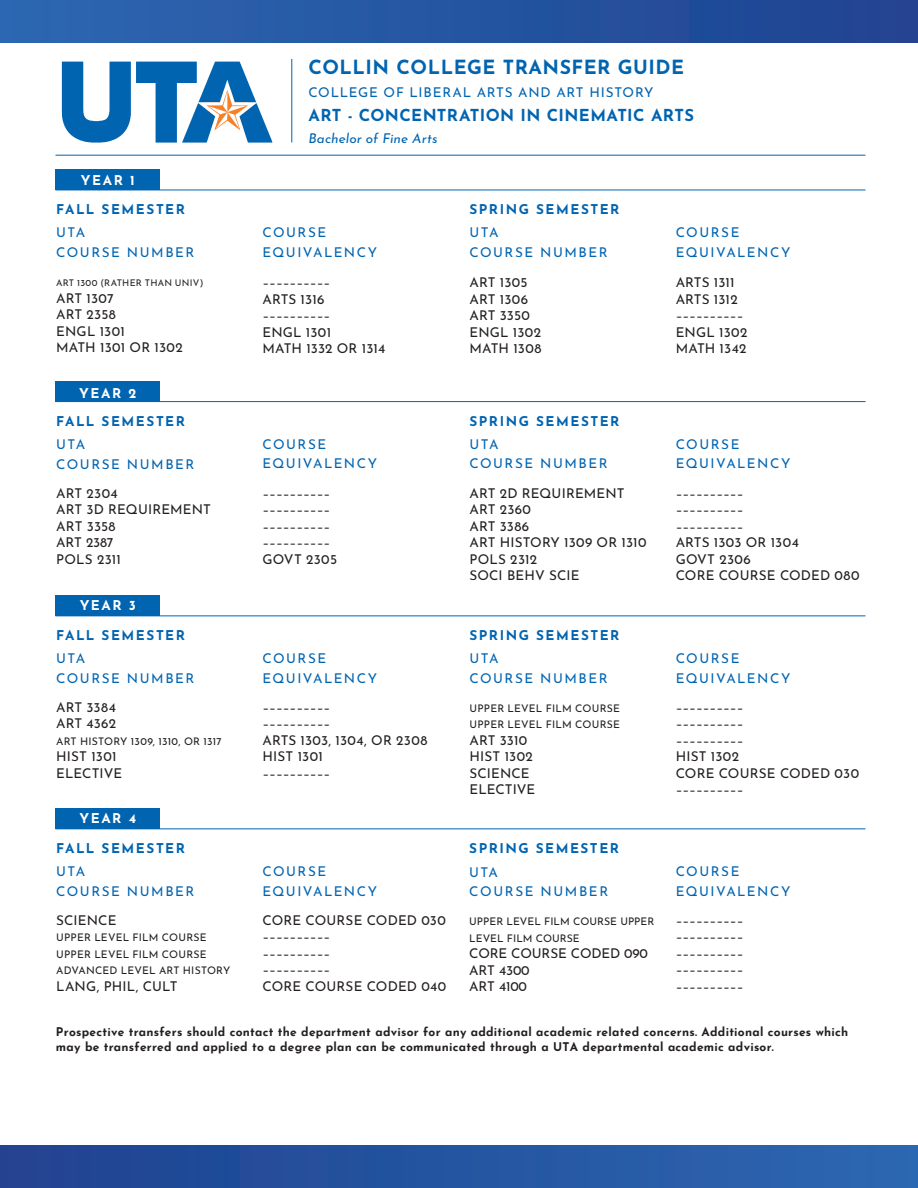
<style>
.page{position:relative;width:918px;height:1188px;background:#fff}
.page>*{position:absolute;margin:0;border:0;box-sizing:border-box;transform-origin:0 0}
.t1{font:700 19.5px "Josefin Sans";letter-spacing:.025em;color:#0064b1}
.t2{font:700 16.5px "Josefin Sans";letter-spacing:.025em;color:#0064b1}
.t3{font:13.5px/16.5px "Josefin Sans";letter-spacing:.01em;color:#231f20}
.t4{font:13.5px/29px "Josefin Sans";letter-spacing:.11em;color:#0064b1}
.t5{font:700 13.5px/23.5px "Josefin Sans";letter-spacing:.11em;color:#0064b1}
.t6{font:13.5px "Josefin Sans";letter-spacing:.055em;color:#0064b1}
.t7{font:13.5px/16.5px "Josefin Sans";letter-spacing:-.02em;color:#231f20}
.t8{font:700 13.5px "Josefin Sans";letter-spacing:.11em;color:#fff}
.t9{font:italic 13.5px "Josefin Sans";letter-spacing:.005em;color:#0064b1}
.t10{font:700 12px/14.4px "Josefin Sans";letter-spacing:.02em;color:#231f20}
.t11{font:10.5px/16.5px "Josefin Sans";letter-spacing:.015em;color:#231f20}
.t12{font:9.15px "Josefin Sans";letter-spacing:.02em;color:#231f20}
.s1{font-style:inherit}
.s2{font-weight:400}
.s3{color:#231f20}
</style>
<div class="page">
<div style="left:56px;top:169px;width:104px;height:21px;background:#0064b1"></div>
<div style="left:56px;top:381px;width:104px;height:21px;background:#0064b1"></div>
<div style="left:56px;top:595px;width:104px;height:21px;background:#0064b1"></div>
<div style="left:56px;top:808px;width:104px;height:21px;background:#0064b1"></div>
<hr style="left:56px;top:155px;width:810px;height:1px;background:#0064b1">
<hr style="left:56px;top:190px;width:810px;height:1px;background:#0064b1">
<hr style="left:56px;top:401px;width:810px;height:1px;background:#0064b1">
<hr style="left:56px;top:615px;width:810px;height:1px;background:#0064b1">
<hr style="left:56px;top:828px;width:810px;height:1px;background:#0064b1">
<hr style="left:291px;top:59px;width:1px;height:84px;background:#0064b1">
<img style="left:61px;top:61px;width:212px;height:82px">
<div style="left:0;top:0;width:918px;height:42px;background:linear-gradient(to right,#2c67b1,#1f4390)"></div>
<div style="left:0;top:1146px;width:918px;height:42px;background:linear-gradient(to right,#204290,#2c67b1)"></div>
<p class="t1" style="left:308px;top:49px;width:377px"><span class="s1">COLLIN</span> COLLEGE TRANSFER GUIDE</p>
<p class="t6" style="left:308px;top:81px;width:347px">COLLEGE OF LIBERAL ARTS AND ART HISTORY</p>
<p class="t2" style="left:308px;top:100px;width:387px">ART - CONCENTRATION IN CINEMATIC ARTS</p>
<p class="t9" style="left:308px;top:126px;width:131px">Bachelor of Fine Arts</p>
<p class="t8" style="left:81px;top:168px;width:55px">YEAR 1</p>
<p class="t5" style="left:56px;top:195px;width:130px">FALL SEMESTER</p>
<p class="t5" style="left:469px;top:195px;width:152px">SPRING SEMESTER</p>
<p class="t4" style="left:56px;top:217px;width:31px">UTA</p>
<p class="t4" style="left:56px;top:236px;width:140px">COURSE NUMBER</p>
<p class="t4" style="left:263px;top:216px;width:65px">COURSE</p>
<p class="t4" style="left:263px;top:236px;width:116px">EQUIVALENCY</p>
<p class="t4" style="left:470px;top:217px;width:31px">UTA</p>
<p class="t4" style="left:470px;top:236px;width:140px">COURSE NUMBER</p>
<p class="t4" style="left:676px;top:216px;width:65px">COURSE</p>
<p class="t4" style="left:676px;top:236px;width:116px">EQUIVALENCY</p>
<p class="t12" style="left:56px;top:275px;width:149px">ART 1300 (RATHER THAN UNIV)</p>
<p class="t3" style="left:56px;top:288px;width:59px">ART 1307</p>
<p class="t3" style="left:56px;top:305px;width:61px">ART 2358</p>
<p class="t3" style="left:56px;top:321px;width:70px">ENGL 1301</p>
<p class="t3" style="left:56px;top:338px;width:128px">MATH 1301 OR 1302</p>
<p class="t3" style="left:263px;top:273px;width:69px">––––––––––</p>
<p class="t3" style="left:263px;top:289px;width:64px">ARTS 1316</p>
<p class="t3" style="left:263px;top:306px;width:69px">––––––––––</p>
<p class="t3" style="left:263px;top:322px;width:70px">ENGL 1301</p>
<p class="t3" style="left:263px;top:339px;width:124px">MATH 1332 OR 1314</p>
<p class="t3" style="left:469px;top:273px;width:60px">ART 1305</p>
<p class="t3" style="left:469px;top:289px;width:60px">ART 1306</p>
<p class="t3" style="left:469px;top:306px;width:62px">ART 3350</p>
<p class="t3" style="left:469px;top:322px;width:73px">ENGL 1302</p>
<p class="t3" style="left:469px;top:339px;width:73px">MATH 1308</p>
<p class="t3" style="left:676px;top:273px;width:60px">ARTS 1311</p>
<p class="t3" style="left:676px;top:289px;width:64px">ARTS 1312</p>
<p class="t3" style="left:676px;top:306px;width:69px">––––––––––</p>
<p class="t3" style="left:676px;top:322px;width:73px">ENGL 1302</p>
<p class="t3" style="left:676px;top:339px;width:72px">MATH 1342</p>
<p class="t8" style="left:79px;top:381px;width:59px">YEAR 2</p>
<p class="t5" style="left:56px;top:407px;width:130px">FALL SEMESTER<br><span class="s2">UTA</span></p>
<p class="t4" style="left:56px;top:448px;width:140px">COURSE NUMBER<br><span class="s3">ART 2304</span></p>
<p class="t3" style="left:56px;top:499px;width:156px">ART 3D REQUIREMENT<br>ART 3358<br>ART <span class="s1">2</span>387<br>POLS 2311</p>
<p class="t4" style="left:263px;top:428px;width:65px">COURSE</p>
<p class="t4" style="left:263px;top:448px;width:116px">EQUIVALENCY</p>
<p class="t3" style="left:263px;top:483px;width:69px">––––––––––</p>
<p class="t3" style="left:263px;top:499px;width:69px">––––––––––</p>
<p class="t3" style="left:263px;top:516px;width:69px">––––––––––</p>
<p class="t3" style="left:263px;top:532px;width:69px">––––––––––</p>
<p class="t3" style="left:263px;top:549px;width:76px">GOVT 2305</p>
<p class="t5" style="left:469px;top:407px;width:152px">SPRING SEMESTER</p>
<p class="t4" style="left:470px;top:428px;width:31px">UTA</p>
<p class="t4" style="left:470px;top:448px;width:140px">COURSE NUMBER</p>
<p class="t3" style="left:469px;top:483px;width:157px">ART 2D REQUIREMENT</p>
<p class="t3" style="left:469px;top:499px;width:63px">ART 2360</p>
<p class="t3" style="left:469px;top:516px;width:61px">ART 3386</p>
<p class="t3" style="left:469px;top:532px;width:179px">ART HISTORY 1309 OR 1310</p>
<p class="t3" style="left:469px;top:549px;width:69px">POLS 2312</p>
<p class="t3" style="left:469px;top:565px;width:112px">SOCI BEHV SCIE</p>
<p class="t4" style="left:676px;top:428px;width:65px">COURSE</p>
<p class="t4" style="left:676px;top:448px;width:116px">EQUIVALENCY</p>
<p class="t3" style="left:676px;top:483px;width:69px">––––––––––</p>
<p class="t3" style="left:676px;top:499px;width:69px">––––––––––</p>
<p class="t3" style="left:676px;top:516px;width:69px">––––––––––</p>
<p class="t3" style="left:676px;top:532px;width:125px">ARTS 1303 OR 1304</p>
<p class="t3" style="left:676px;top:549px;width:77px">GOVT 2306</p>
<p class="t3" style="left:676px;top:565px;width:185px">CORE COURSE CODED 080</p>
<p class="t8" style="left:80px;top:594px;width:58px">YEAR 3</p>
<p class="t5" style="left:56px;top:621px;width:130px">FALL SEMESTER</p>
<p class="t5" style="left:469px;top:621px;width:152px">SPRING SEMESTER</p>
<p class="t4" style="left:56px;top:643px;width:31px">UTA</p>
<p class="t4" style="left:56px;top:662px;width:140px">COURSE NUMBER</p>
<p class="t4" style="left:263px;top:642px;width:65px">COURSE</p>
<p class="t4" style="left:263px;top:662px;width:116px">EQUIVALENCY</p>
<p class="t4" style="left:470px;top:642px;width:31px">UTA</p>
<p class="t4" style="left:470px;top:662px;width:140px">COURSE NUMBER</p>
<p class="t4" style="left:676px;top:642px;width:65px">COURSE</p>
<p class="t4" style="left:676px;top:662px;width:116px">EQUIVALENCY</p>
<p class="t3" style="left:56px;top:697px;width:61px">ART 3384</p>
<p class="t3" style="left:56px;top:714px;width:61px">ART 4362</p>
<p class="t11" style="left:56px;top:732px;width:167px">ART HISTORY 1309, 1310, OR 1317</p>
<p class="t3" style="left:56px;top:747px;width:62px">HIST 1301</p>
<p class="t3" style="left:56px;top:763px;width:67px">ELECTIVE</p>
<p class="t3" style="left:263px;top:697px;width:69px">––––––––––</p>
<p class="t3" style="left:263px;top:714px;width:69px">––––––––––</p>
<p class="t3" style="left:263px;top:730px;width:166px">ARTS 1303, 1304, OR 2308</p>
<p class="t3" style="left:263px;top:747px;width:62px">HIST 1301</p>
<p class="t3" style="left:263px;top:763px;width:69px">––––––––––</p>
<p class="t11" style="left:470px;top:699px;width:152px">UPPER LEVEL FILM COURSE</p>
<p class="t11" style="left:470px;top:715px;width:152px">UPPER LEVEL FILM COURSE</p>
<p class="t3" style="left:470px;top:730px;width:59px">ART 3310</p>
<p class="t3" style="left:470px;top:747px;width:65px">HIST 1302</p>
<p class="t3" style="left:470px;top:763px;width:62px">SCIENCE</p>
<p class="t3" style="left:470px;top:780px;width:67px">ELECTIVE</p>
<p class="t3" style="left:676px;top:697px;width:69px">––––––––––</p>
<p class="t3" style="left:676px;top:714px;width:69px">––––––––––</p>
<p class="t3" style="left:676px;top:730px;width:69px">––––––––––</p>
<p class="t3" style="left:676px;top:747px;width:65px">HIST 1302</p>
<p class="t3" style="left:676px;top:763px;width:185px">CORE COURSE CODED 030</p>
<p class="t3" style="left:676px;top:780px;width:69px">––––––––––</p>
<p class="t8" style="left:79px;top:807px;width:58px">YEAR 4</p>
<p class="t5" style="left:56px;top:834px;width:130px">FALL SEMESTER</p>
<p class="t4" style="left:56px;top:855px;width:31px">UTA</p>
<p class="t4" style="left:56px;top:875px;width:140px">COURSE NUMBER</p>
<p class="t3" style="left:56px;top:910px;width:62px">SCIENCE</p>
<p class="t11" style="left:56px;top:928px;width:152px">UPPER LEVEL FILM COURSE</p>
<p class="t11" style="left:56px;top:945px;width:152px">UPPER LEVEL FILM COURSE</p>
<p class="t11" style="left:56px;top:961px;width:176px">ADVANCED LEVEL ART HISTORY</p>
<p class="t3" style="left:56px;top:976px;width:123px">LANG, PHIL, CULT</p>
<p class="t4" style="left:263px;top:855px;width:65px">COURSE</p>
<p class="t4" style="left:263px;top:875px;width:116px">EQUIVALENCY</p>
<p class="t3" style="left:263px;top:910px;width:185px">CORE COURSE CODED 030</p>
<p class="t3" style="left:263px;top:927px;width:69px">––––––––––</p>
<p class="t3" style="left:263px;top:943px;width:69px">––––––––––</p>
<p class="t3" style="left:263px;top:960px;width:69px">––––––––––</p>
<p class="t3" style="left:263px;top:976px;width:185px">CORE COURSE CODED 040</p>
<p class="t5" style="left:469px;top:835px;width:151px">SPRING SEMESTER<br><span class="s2">UTA</span></p>
<p class="t4" style="left:469px;top:875px;width:140px">COURSE NUMBER</p>
<p class="t11" style="left:469px;top:912px;width:187px">UPPER LEVEL FILM COURSE UPPER<br>LEVEL FILM COURSE</p>
<p class="t7" style="left:469px;top:944px;width:180px">CORE <span class="s1">COURSE CODED 090<br></span>ART 4300<br>ART 4100</p>
<p class="t4" style="left:676px;top:855px;width:65px">COURSE</p>
<p class="t4" style="left:676px;top:875px;width:116px">EQUIVALENCY</p>
<p class="t3" style="left:676px;top:910px;width:69px">––––––––––</p>
<p class="t3" style="left:676px;top:927px;width:69px">––––––––––</p>
<p class="t3" style="left:676px;top:943px;width:69px">––––––––––</p>
<p class="t3" style="left:676px;top:960px;width:69px">––––––––––</p>
<p class="t3" style="left:676px;top:976px;width:69px">––––––––––</p>
<p class="t10" style="left:56px;top:1023px;width:794px">Prospective transfers should contact the department advisor for any additional academic related concerns. Additional courses which may be transferred and applied to a degree plan can be communicated through a UTA departmental academic advisor.</p>
</div>
